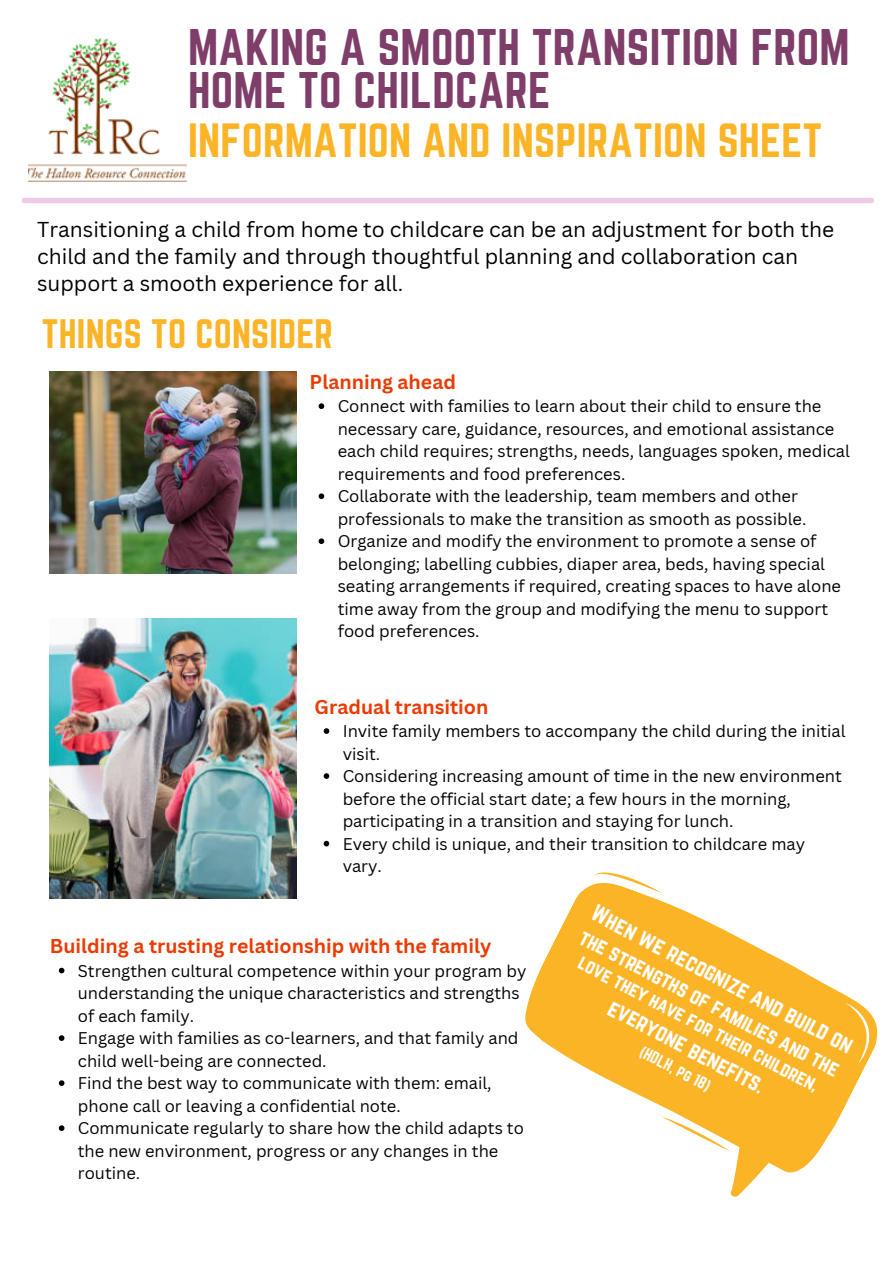
<style>
.page{position:relative;width:894px;height:1264px;background:#fff}
.page>*{position:absolute;margin:0;border:0;box-sizing:border-box;transform-origin:0 0}
.t1{font:45px/42.8px "Norwester";letter-spacing:.005em;color:#7f3d69}
.t2{font:42px "Norwester";letter-spacing:.005em;color:#fcb427}
.t3{font:36px "Norwester";letter-spacing:.005em;color:#fcb427}
.t4{font:21px/27px "Canva Sans";color:#000}
.t5{font:21px "Norwester";color:#fff}
.t6{font:700 19.5px "Canva Sans";color:#eb3b00}
.t7{font:19.5px "Norwester";color:#fff}
.t8{font:18px "Norwester";color:#fff}
.t9{font:16.5px/22.5px "Canva Sans";color:#000}
.t10{font:15px "Norwester";color:#fff}
</style>
<div class="page">
<div style="left:24px;top:198px;width:847px;height:5px;background:#f0cae4"></div>
<img style="left:28px;top:38px;width:159px;height:144px">
<img style="left:50px;top:371px;width:246px;height:202px">
<img style="left:50px;top:618px;width:246px;height:280px">
<svg style="left:525px;top:884px;width:341px;height:289px;fill:#fcb427"></svg>
<svg style="left:661px;top:1114px;width:120px;height:83px"></svg>
<svg style="left:593px;top:872px;width:69px;height:35px"></svg>
<svg style="left:823px;top:1002px;width:55px;height:62px"></svg>
<svg style="left:318px;top:403px;width:6px;height:6px"></svg>
<svg style="left:318px;top:493px;width:6px;height:6px"></svg>
<svg style="left:318px;top:538px;width:6px;height:6px"></svg>
<svg style="left:323px;top:728px;width:6px;height:6px"></svg>
<svg style="left:323px;top:773px;width:6px;height:6px"></svg>
<svg style="left:323px;top:840px;width:6px;height:6px"></svg>
<svg style="left:59px;top:967px;width:5px;height:6px"></svg>
<svg style="left:59px;top:1035px;width:5px;height:5px"></svg>
<svg style="left:59px;top:1080px;width:5px;height:5px"></svg>
<svg style="left:59px;top:1125px;width:5px;height:5px"></svg>
<h3 class="t1" style="left:188px;top:25px;width:663px">MAKING A SMOOTH TRANSITION FROM<br>HOME TO CHILDCARE</h3>
<p class="t2" style="left:188px;top:115px;width:635px">INFORMATION AND INSPIRATION SHEET</p>
<h4 class="t4" style="left:37px;top:215px;width:798px">Transitioning a child from home to childcare can be an adjustment for both the child and the family and through thoughtful planning and collaboration can support a smooth experience for all.</h4>
<h2 class="t3" style="left:42px;top:312px;width:292px">THINGS TO CONSIDER</h2>
<p class="t6" style="left:309px;top:368px;width:148px">Planning ahead</p>
<p class="t9" style="left:337px;top:395px;width:513px">Connect with families to learn about their child to ensure the necessary care, guidance, resources, and emotional assistance each child requires; strengths, needs, languages spoken, medical requirements and food preferences.</p>
<p class="t9" style="left:337px;top:485px;width:470px">Collaborate with the leadership, team members and other professionals to make the transition as smooth as possible.</p>
<p class="t9" style="left:337px;top:530px;width:504px">Organize and modify the environment to promote a sense of belonging; labelling cubbies, diaper area, beds, having special seating arrangements if required, creating spaces to have alone time away from the group and modifying the menu to support food preferences.</p>
<h3 class="t6" style="left:314px;top:692px;width:175px">Gradual transition</h3>
<p class="t9" style="left:342px;top:719px;width:504px">Invite family members to accompany the child during the initial visit.</p>
<p class="t9" style="left:342px;top:764px;width:500px">Considering increasing amount of time in the new environment before the official start date; a few hours in the morning, participating in a transition and staying for lunch.</p>
<p class="t9" style="left:342px;top:832px;width:463px">Every child is unique, and their transition to childcare may vary.</p>
<p class="t6" style="left:50px;top:932px;width:443px">Building a trusting relationship with the family</p>
<p class="t9" style="left:78px;top:959px;width:450px">Strengthen cultural competence within your program by understanding the unique characteristics and strengths of each family.</p>
<p class="t9" style="left:78px;top:1026px;width:442px">Engage with families as co-learners, and that family and child well-being are connected.</p>
<p class="t9" style="left:78px;top:1071px;width:415px">Find the best way to communicate with them: email, phone call or leaving a confidential note.</p>
<p class="t9" style="left:78px;top:1116px;width:447px">Communicate regularly to share how the child adapts to the new environment, progress or any changes in the routine.</p>
<p class="t5" style="left:599px;top:899px;width:293px;rotate:28deg">When we recognize and build on</p>
<h3 class="t7" style="left:587px;top:924px;width:291px;rotate:28deg">the strengths of families and the</h3>
<p class="t8" style="left:585px;top:950px;width:270px;rotate:28deg">love they have for their children,</p>
<p class="t5" style="left:616px;top:994px;width:175px;rotate:28deg">everyone benefits.</p>
<p class="t10" style="left:645px;top:1042px;width:79px;rotate:28deg">(HDLH, pg 18)</p>
</div>
